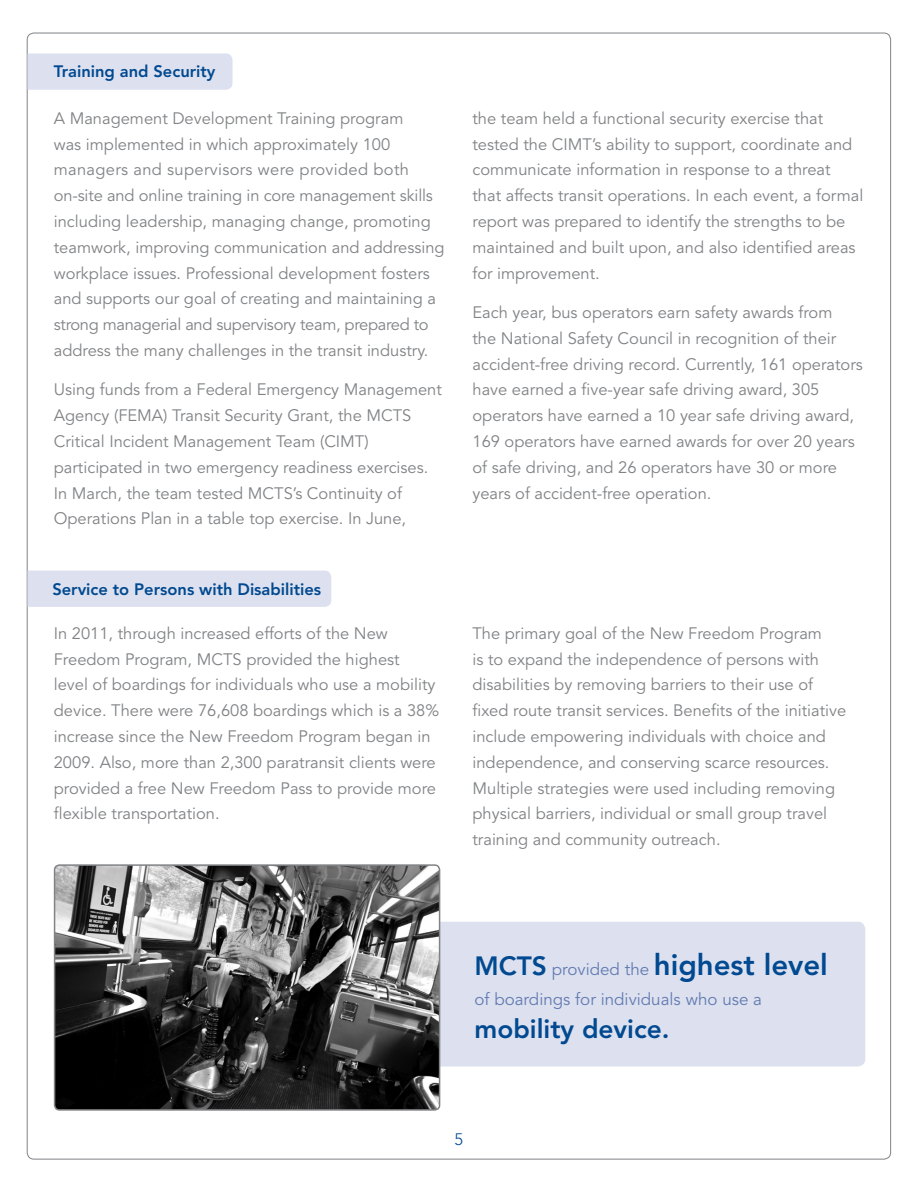
<style>
.page{position:relative;width:918px;height:1188px;background:#fff}
.page>*{position:absolute;margin:0;border:0;box-sizing:border-box;transform-origin:0 0}
.t1{font:800 29.4px "Avenir";color:#014990}
.t2{font:800 26.25px "Avenir";color:#014990}
.t3{font:16.95px "Avenir";color:#637bb2}
.t4{font:16.5px/25.8px "Avenir";color:#808285}
.t5{font:800 16.5px "Avenir";color:#014990}
.t6{font:300 16.5px "Avenir";color:#014990}
.s1{font-size:26.25px}
.s2{font-weight:400;font-size:16.95px;color:#637bb2}
</style>
<div class="page">
<div style="left:432px;top:922px;width:433px;height:145px;background:#dde1ef;border-radius:8px"></div>
<div style="left:28px;top:53px;width:204px;height:37px;background:#dde1ef"></div>
<div style="left:28px;top:571px;width:303px;height:36px;background:#dde1ef"></div>
<img style="left:57px;top:866px;width:383px;height:243px">
<div style="left:54px;top:864px;width:386px;height:247px;border:2px solid #808285;border-radius:5px"></div>
<p class="t5" style="left:54px;top:62px;width:163px">Training and Security</p>
<p class="t4" style="left:54px;top:106px;width:392px">A Management Development Training program<br>was implemented in which approximately 100 managers and supervisors were provided both on-site and online training in core management skills including leadership, managing change, promoting teamwork, improving communication and addressing workplace issues. Professional development fosters and supports our goal of creating and maintaining a strong managerial and supervisory team, prepared to address the many challenges in the transit industry.</p>
<p class="t4" style="left:54px;top:377px;width:390px">Using funds from a Federal Emergency Management Agency (FEMA) Transit Security Grant, the MCTS Critical Incident Management Team (CIMT) participated in two emergency readiness exercises.<br>In March, the team tested MCTS’s Continuity of Operations Plan in a table top exercise. In June,</p>
<p class="t4" style="left:472px;top:106px;width:392px">the team held a functional security exercise that tested the CIMT’s ability to support, coordinate and communicate information in response to a threat that affects transit operations. In each event, a formal report was prepared to identify the strengths to be maintained and built upon, and also identified areas for improvement.</p>
<p class="t4" style="left:472px;top:300px;width:392px">Each year, bus operators earn safety awards from<br>the National Safety Council in recognition of their accident-free driving record. Currently, 161 operators have earned a five-year safe driving award, 305 operators have earned a 10 year safe driving award, 169 operators have earned awards for over 20 years of safe driving, and 26 operators have 30 or more years of accident-free operation.</p>
<p class="t5" style="left:52px;top:579px;width:270px">Service to Persons with Disabilities</p>
<p class="t4" style="left:54px;top:621px;width:387px">In 2011, through increased efforts of the New Freedom Program, MCTS provided the highest<br>level of boardings for individuals who use a mobility device. There were 76,608 boardings which is a 38% increase since the New Freedom Program began in 2009. Also, more than 2,300 paratransit clients were provided a free New Freedom Pass to provide more flexible transportation.</p>
<p class="t4" style="left:472px;top:621px;width:375px">The primary goal of the New Freedom Program<br>is to expand the independence of persons with disabilities by removing barriers to their use of fixed route transit services. Benefits of the initiative include empowering individuals with choice and independence, and conserving scarce resources.<br>Multiple strategies were used including removing physical barriers, individual or small group travel training and community outreach.</p>
<p class="t1" style="left:475px;top:948px;width:355px"><span class="s1">MCTS</span> <span class="s2">provided the</span> highest level</p>
<p class="t3" style="left:475px;top:989px;width:289px">of boardings for individuals who use a</p>
<p class="t2" style="left:475px;top:1013px;width:197px">mobility device.</p>
<p class="t6" style="left:455px;top:1129px;width:10px">5</p>
</div>
